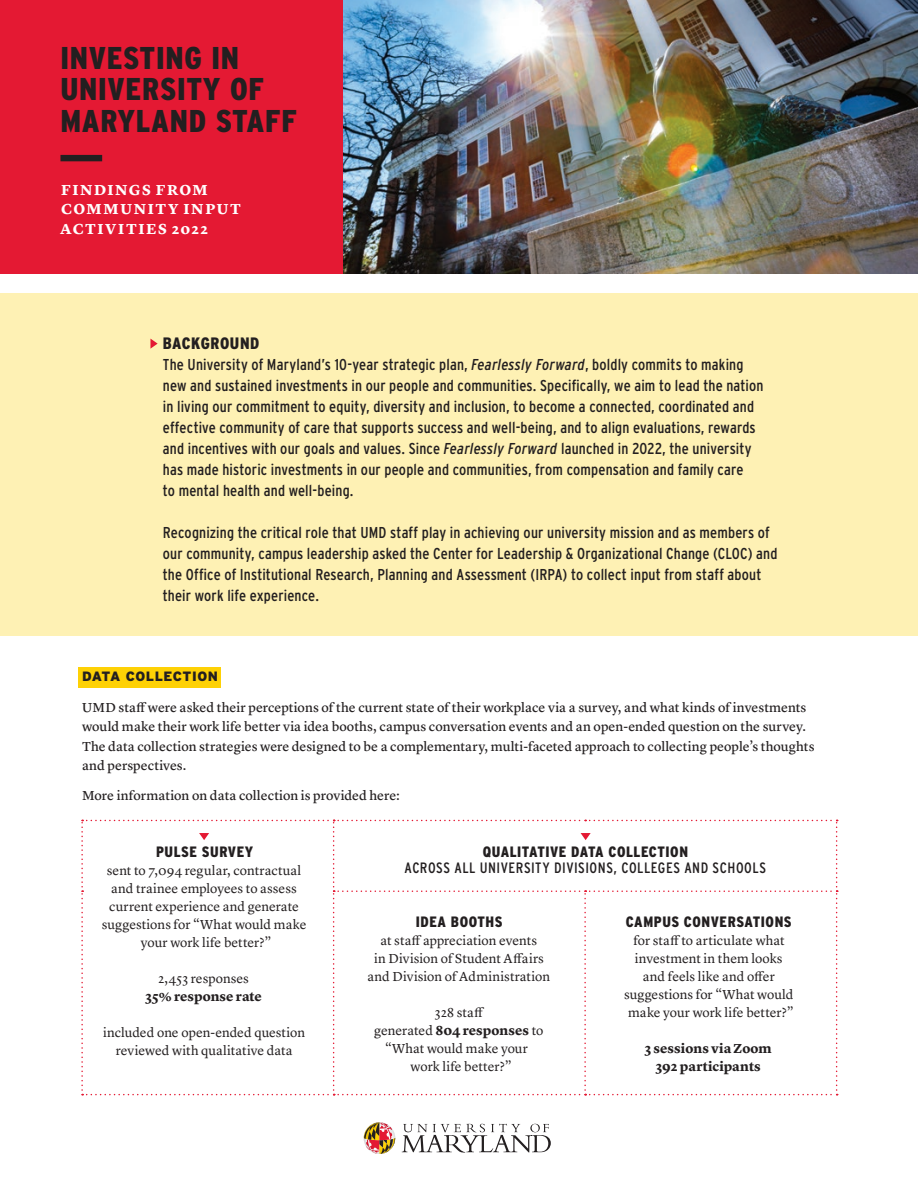
<style>
.page{position:relative;width:918px;height:1188px;background:#fff}
.page>*{position:absolute;margin:0;border:0;box-sizing:border-box;transform-origin:0 0}
.Heading_2{font:900 condensed 31.5px/31.5px "Interstate";letter-spacing:.02em;color:#231f20}
.Intro_Background{font:900 condensed 16.5px "Interstate";letter-spacing:.03em;color:#231f20}
.Intro_Background-2{font:condensed 15.75px/21px "Interstate";letter-spacing:.01em;color:#231f20}
.objectives{font:condensed 15px/16.5px "Interstate";letter-spacing:.035em;color:#231f20;text-align:center}
.objectives-2{font:900 condensed 15px "Interstate";letter-spacing:.035em;color:#231f20}
.t1{font:700 15px/19.5px "Lyon Text";letter-spacing:.105em;color:#fff}
.objectives-3{font:13.5px/18px "Lyon Text";color:#231f20;text-align:center}
.goal{font:13.5px/19.5px "Lyon Text Regular No.2";color:#231f20}
.objectives-4{font:700 13.5px/18px "Lyon Text";letter-spacing:.005em;color:#231f20;text-align:center}
.goal_heading{font:900 13.5px "Interstate";letter-spacing:.03em;color:#231f20}
.s1{font-style:italic}
.s2{font-weight:400}
.s3{font-weight:900}
.s4{font-weight:700}
</style>
<div class="page">
<div style="left:0;top:294px;width:918px;height:342px;background:#fef1b4"></div>
<img style="left:342px;top:0;width:576px;height:273px">
<div style="left:0;top:0;width:342px;height:273px;background:#e41933"></div>
<svg style="left:150px;top:339px;width:8px;height:10px"></svg>
<svg style="left:81px;top:820px;width:757px;height:275px"></svg>
<div style="left:60px;top:155px;width:42px;height:6px;background:#231f20"></div>
<div style="left:79px;top:667px;width:142px;height:20px;background:#fed105"></div>
<svg style="left:402px;top:1124px;width:149px;height:29px"></svg>
<svg style="left:364px;top:1122px;width:31px;height:32px"></svg>
<p class="Heading_2" style="left:60px;top:42px;width:238px">INVESTING IN<br>UNIVERSITY OF<br>MARYLAND STAFF</p>
<p class="t1" style="left:60px;top:179px;width:182px">FINDINGS FROM<br>COMMUNITY INPUT<br>ACTIVITIES 2022</p>
<p class="Intro_Background" style="left:163px;top:333px;width:98px">BACKGROUND</p>
<p class="Intro_Background-2" style="left:163px;top:353px;width:602px">The University of Maryland’s 10-year strategic plan, <span class="s1">Fearlessly Forward</span>, boldly commits to making new and sustained investments in our people and communities. Specifically, we aim to lead the nation in living our commitment to equity, diversity and inclusion, to become a connected, coordinated and effective community of care that supports success and well-being, and to align evaluations, rewards and incentives with our goals and values. Since <span class="s1">Fearlessly Forward</span> launched in 2022, the university has made historic investments in our people and communities, from compensation and family care<br>to mental health and well-being.</p>
<p class="Intro_Background-2" style="left:163px;top:521px;width:616px">Recognizing the critical role that UMD staff play in achieving our university mission and as members of our community, campus leadership asked the Center for Leadership &amp; Organizational Change (CLOC) and the Office of Institutional Research, Planning and Assessment (IRPA) to collect input from staff about their work life experience.</p>
<p class="goal_heading" style="left:82px;top:668px;width:137px">DATA COLLECTION</p>
<p class="goal" style="left:82px;top:696px;width:734px">UMD staff were asked their perceptions of the current state of their workplace via a survey, and what kinds of investments would make their work life better via idea booths, campus conversation events and an open-ended question on the survey.<br>The data collection strategies were designed to be a complementary, multi-faceted approach to collecting people’s thoughts and perspectives.</p>
<p class="goal" style="left:82px;top:785px;width:319px">More information on data collection is provided here:</p>
<p class="objectives-2" style="left:156px;top:842px;width:99px">PULSE SURVEY</p>
<p class="objectives-3" style="left:102px;top:860px;width:206px">sent to 7,094 regular, contractual and trainee employees to assess current experience and generate suggestions for “What would make your work life better?”</p>
<p class="objectives-4" style="left:145px;top:968px;width:118px"><span class="s2">2,453 responses<br></span>35% response rate</p>
<p class="objectives-3" style="left:103px;top:1022px;width:203px">included one open-ended question reviewed with qualitative data</p>
<p class="objectives" style="left:405px;top:843px;width:363px"><span class="s3">QUALITATIVE DATA COLLECTION<br></span>ACROSS ALL UNIVERSITY DIVISIONS, COLLEGES AND SCHOOLS</p>
<p class="objectives-2" style="left:416px;top:913px;width:88px">IDEA BOOTHS</p>
<p class="objectives-3" style="left:368px;top:930px;width:184px">at staff appreciation events<br>in Division of Student Affairs and Division of Administration</p>
<p class="objectives-3" style="left:374px;top:1002px;width:171px">328 staff<br>generated <span class="s4">804 responses</span> to “What would make your work life better?”</p>
<p class="objectives-2" style="left:626px;top:913px;width:167px">CAMPUS CONVERSATIONS</p>
<p class="objectives-3" style="left:624px;top:930px;width:171px">for staff to articulate what investment in them looks and feels like and offer suggestions for “What would make your work life better?”</p>
<p class="objectives-4" style="left:644px;top:1038px;width:129px">3 sessions via Zoom<br>392 participants</p>
</div>
